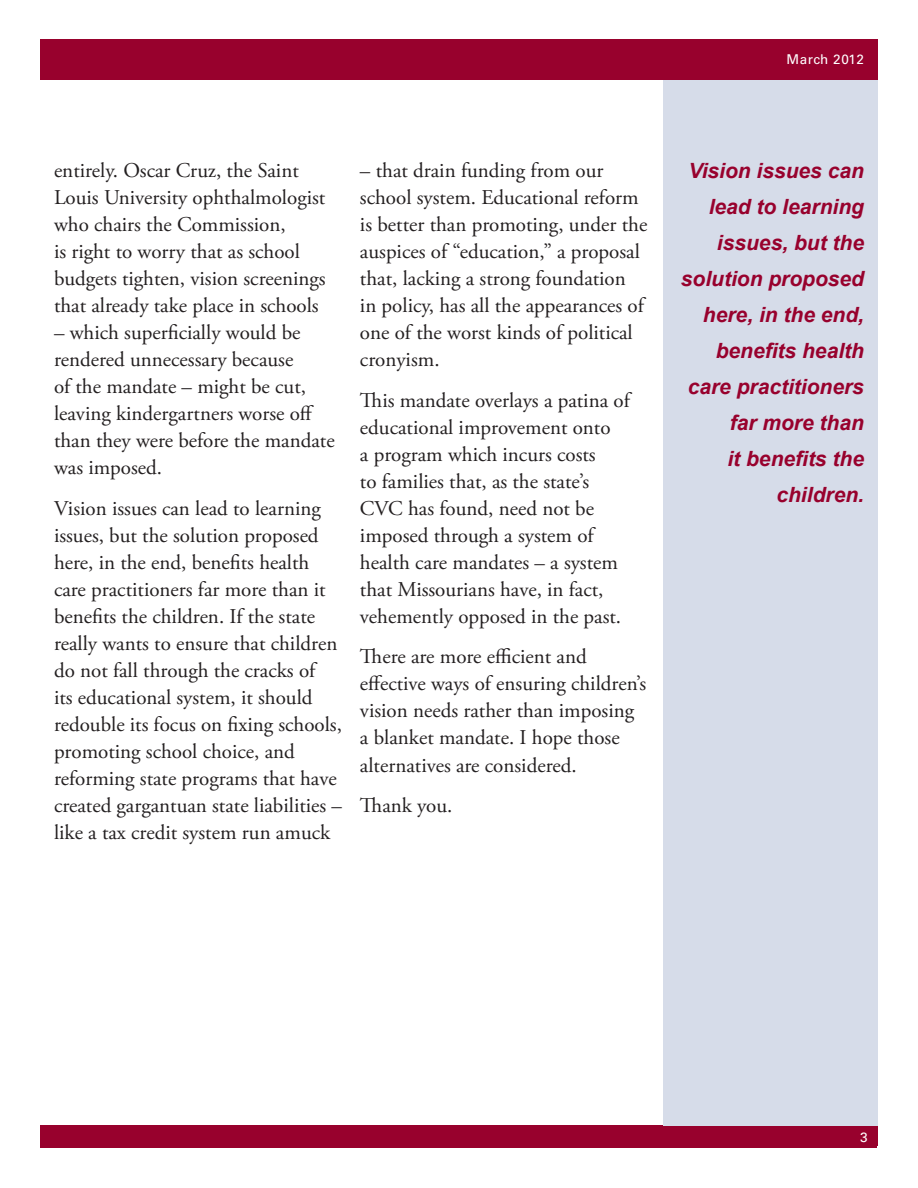
<style>
.page{position:relative;width:918px;height:1188px;background:#fff}
.page>*{position:absolute;margin:0;border:0;box-sizing:border-box;transform-origin:0 0}
.t1{font:21px/27px "Adobe Garamond Pro";color:#231f20}
.t2{font:italic 700 21px/36px "Arial";color:#98012d;text-align:right}
.t3{font:13.5px "Univers";letter-spacing:.04em;color:#fff}
</style>
<div class="page">
<div style="left:40px;top:39px;width:838px;height:40px;background:#98012d"></div>
<div style="left:40px;top:1126px;width:838px;height:20px;background:#98012d"></div>
<div style="left:663px;top:81px;width:215px;height:1045px;background:#d6dce9"></div>
<div style="left:40px;top:1127px;width:838px;height:21px;background:#98012d"></div>
<p class="t3" style="left:786px;top:51px;width:79px">March 2012</p>
<p class="t1" style="left:54px;top:158px;width:273px">entirely. Oscar Cruz, the Saint<br>Louis University ophthalmologist who chairs the Commission,<br>is right to worry that as school budgets tighten, vision screenings that already take place in schools</p>
<p class="t1" style="left:54px;top:320px;width:282px">– which superficially would be rendered unnecessary because<br>of the mandate – might be cut, leaving kindergartners worse off than they were before the mandate was imposed.</p>
<p class="t1" style="left:54px;top:495px;width:290px">Vision issues can lead to learning issues, but the solution proposed here, in the end, benefits health care practitioners far more than it benefits the children. If the state really wants to ensure that children do not fall through the cracks of<br>its educational system, it should redouble its focus on fixing schools, promoting school choice, and reforming state programs that have created gargantuan state liabilities – like a tax credit system run amuck</p>
<p class="t1" style="left:360px;top:158px;width:289px">– that drain funding from our school system. Educational reform is better than promoting, under the auspices of “education,” a proposal that, lacking a strong foundation in policy, has all the appearances of one of the worst kinds of political cronyism.</p>
<p class="t1" style="left:360px;top:388px;width:271px">This mandate overlays a patina of educational improvement onto<br>a program which incurs costs<br>to families that, as the state’s<br>CVC has found, need not be imposed through a system of health care mandates – a system that Missourians have, in fact, vehemently opposed in the past.</p>
<p class="t1" style="left:360px;top:644px;width:288px">There are more efficient and effective ways of ensuring children’s vision needs rather than imposing a blanket mandate. I hope those alternatives are considered.</p>
<p class="t1" style="left:360px;top:793px;width:94px">Thank you.</p>
<p class="t2" style="left:681px;top:153px;width:185px">Vision issues can lead to learning issues, but the solution proposed here, in the end, benefits health care practitioners far more than<br>it benefits the children.</p>
<p class="t3" style="left:861px;top:1128px;width:9px">3</p>
</div>
